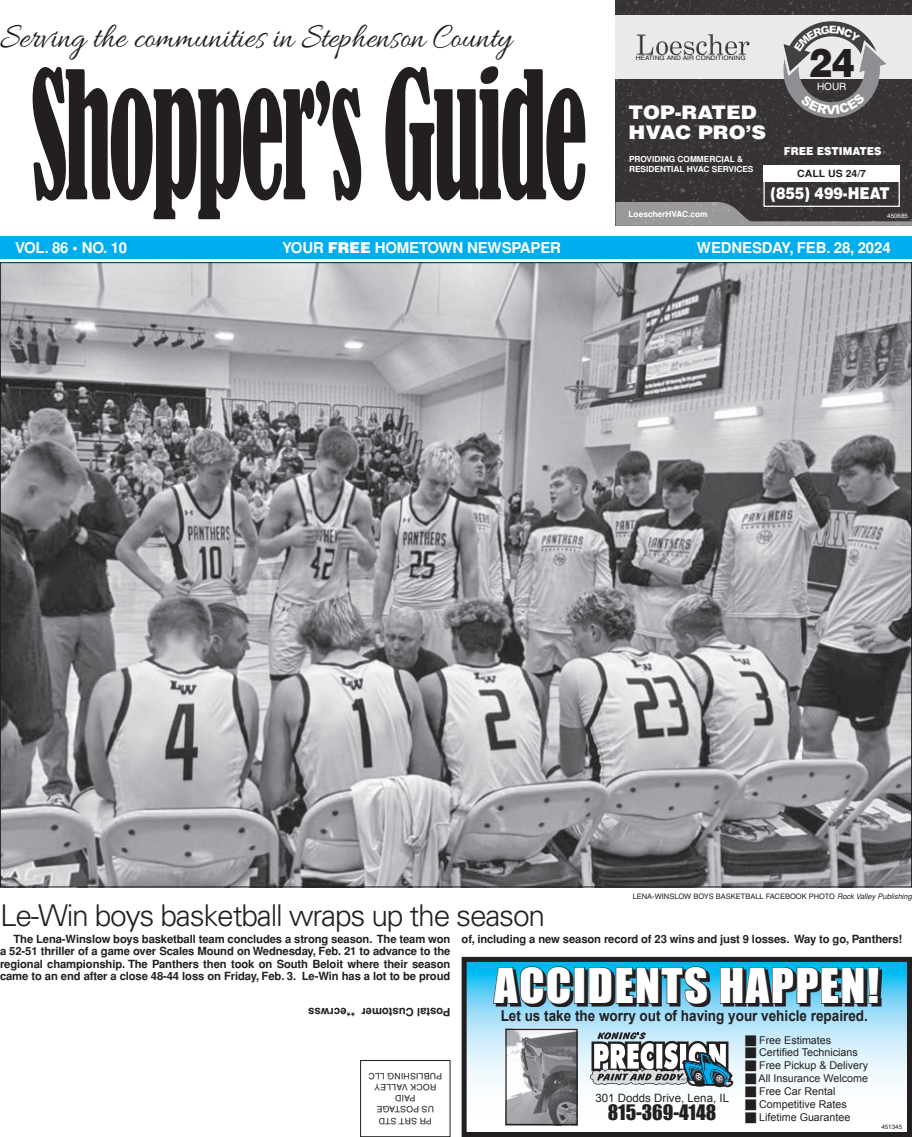
<style>
.page{position:relative;width:912px;height:1137px;background:#fff}
.page>*{position:absolute;margin:0;border:0;box-sizing:border-box;transform-origin:0 0}
.t1{font:condensed 165px "Bernard";letter-spacing:-.035em;color:#231f20;scale:.59 1}
.t2{font:44.25px "Impact";letter-spacing:.03em;color:#fff;scale:1.04 1}
.t3{font:900 39.62px "Helvetica";color:#231f20;scale:.88 1}
.t4{font:36.25px "Allura";letter-spacing:-.005em;color:#231f20;scale:.92 1}
.t5{font:300 30px "Univers";letter-spacing:-.04em;color:#231f20}
.t6{font:19.5px "Impact";color:#231f20}
.t7{font:900 18.75px/20.2px "Helvetica";color:#fff;scale:1.08 1}
.t8{font:900 16.25px "Helvetica";color:#fff;scale:.87 1}
.t9{font:700 15px "Helvetica";letter-spacing:-.01em;color:#fff}
.t10{font:700 15px "Arial";color:#231f20;scale:.9 1}
.t11{font:11.5px "Arial";color:#231f20}
.t12{font:700 11.25px/12.5px "Helvetica";letter-spacing:-.01em;color:#231f20;text-align:justify}
.t13{font:900 11px "Helvetica";color:#fff;scale:.93 1}
.t14{font:10.75px/12.9px "Arial";color:#231f20}
.t15{font:10px "Helvetica";color:#fff}
.t16{font:700 9.88px "Helvetica";color:#231f20;scale:1.06 1}
.t17{font:8.75px/11.2px "Helvetica";letter-spacing:.02em;color:#231f20;text-align:center}
.t18{font:700 8.25px/9.6px "Helvetica";color:#fff}
.t19{font:7.5px "Helvetica";color:#231f20}
.t20{font:italic 7.5px "Helvetica";color:#231f20}
.t21{font:6.25px "Helvetica";color:#fff}
.t22{font:6.25px "Helvetica";color:#231f20}
.t23{font:6.12px "Helvetica";color:#231f20;scale:1.1 1}
.s1{font-size:143.75px}
.s2{font-weight:900}
</style>
<div class="page">
<div style="left:0;top:236px;width:911px;height:23px;background:#00aeef"></div>
<svg style="left:615px;top:1px;width:296px;height:225px;background:#383536"></svg>
<div style="left:615px;top:15px;width:296px;height:64px;background:#eaeaea"></div>
<img style="left:781px;top:21px;width:106px;height:98px">
<img style="left:636px;top:34px;width:114px;height:21px">
<div style="left:763px;top:165px;width:136px;height:16px;background:#fff"></div>
<svg style="left:615px;top:201px;width:296px;height:25px;background:#6e6b6c"></svg>
<div style="left:360px;top:1060px;width:90px;height:76px;border:1px solid #231f20"></div>
<svg style="left:467px;top:962px;width:438px;height:164px"></svg>
<div style="left:461px;top:956px;width:450px;height:180px;border:5px solid #231f20"></div>
<svg style="left:495px;top:969px;width:386px;height:38px;background:#407082"></svg>
<svg style="left:492px;top:962px;width:79px;height:43px;background:#215060"></svg>
<div style="left:574px;top:967px;width:11px;height:36px;border:1px solid #231f20"></div>
<svg style="left:588px;top:965px;width:120px;height:40px;background:#254552"></svg>
<svg style="left:719px;top:962px;width:160px;height:42px;background:#224d5d"></svg>
<svg style="left:589px;top:1031px;width:144px;height:56px"></svg>
<img style="left:507px;top:1030px;width:68px;height:92px">
<div style="left:505px;top:1028px;width:72px;height:96px;border:1px solid #231f20"></div>
<img style="left:2px;top:264px;width:907px;height:621px">
<svg style="left:745px;top:1034px;width:11px;height:88px"></svg>
<p class="t4" style="left:0;top:17px;width:557px">Serving the communities in Stephenson County</p>
<p class="t1" style="left:31px;top:40px;width:945px">Shopper<span class="s1">’</span>s Guide</p>
<p class="t23" style="left:635px;top:55px;width:101px">HEATING AND AIR CONDITIONING</p>
<p class="t3" style="left:808px;top:36px;width:54px">24</p>
<p class="t15" style="left:816px;top:81px;width:31px">HOUR</p>
<p class="t7" style="left:628px;top:101px;width:129px">TOP-RATED<br>HVAC PRO’S</p>
<p class="t18" style="left:628px;top:154px;width:126px">PROVIDING COMMERCIAL &amp;<br>RESIDENTIAL HVAC SERVICES</p>
<p class="t13" style="left:783px;top:144px;width:106px">FREE ESTIMATES</p>
<p class="t16" style="left:797px;top:168px;width:66px">CALL US 24/7</p>
<p class="t8" style="left:770px;top:182px;width:138px">(855) 499-HEAT</p>
<p class="t18" style="left:628px;top:209px;width:80px">LoescherHVAC.com</p>
<p class="t21" style="left:886px;top:212px;width:22px">450685</p>
<p class="t9" style="left:15px;top:239px;width:114px">VOL. 86 • NO. 10</p>
<p class="t9" style="left:282px;top:239px;width:280px">YOUR <span class="s2">FREE</span> HOMETOWN NEWSPAPER</p>
<p class="t9" style="left:696px;top:239px;width:195px">WEDNESDAY, FEB. 28, 2024</p>
<p class="t19" style="left:632px;top:891px;width:11px">LENA</p>
<p class="t19" style="left:652px;top:891px;width:15px">-WINSLO</p>
<p class="t19" style="left:684px;top:891px;width:16px">W BOYS</p>
<p class="t19" style="left:715px;top:891px;width:6px">BASKETBALL</p>
<p class="t19" style="left:765px;top:891px;width:6px">FACEBOOK</p>
<p class="t19" style="left:808px;top:891px;width:12px">PHOTO</p>
<p class="t20" style="left:836px;top:891px;width:76px">Rock Valley Publishing</p>
<p class="t5" style="left:0;top:897px;width:546px">Le-Win boys basketball wraps up the season</p>
<p class="t12" style="left:0;top:932px;width:452px;text-indent:14px">The Lena-Winslow boys basketball team concludes a strong season. The team won a 52-51 thriller of a game over Scales Mound on Wednesday, Feb. 21 to advance to the regional championship. The Panthers then took on South Beloit where their season came to an end after a close 48-44 loss on Friday, Feb. 3. Le-Win has a lot to be proud</p>
<p class="t12" style="left:461px;top:932px;width:442px">of, including a new season record of 23 wins and just 9 losses. Way to go, Panthers!</p>
<p class="t2" style="left:494px;top:951px;width:372px">ACCIDENTS HAPPEN!</p>
<p class="t10" style="left:500px;top:1007px;width:409px">Let us take the worry out of having your vehicle repaired.</p>
<p class="t12" style="left:450px;top:1017px;width:144px;rotate:-180deg">Postal Customer **ecrwss</p>
<p class="t17" style="left:442px;top:1126px;width:75px;rotate:-180deg">PR SRT STD<br>US POSTAGE<br>PAID<br>ROCK VALLEY<br>PUBLISHING LLC</p>
<p class="t11" style="left:595px;top:1090px;width:135px">301 Dodds Drive, Lena, IL</p>
<p class="t6" style="left:607px;top:1097px;width:110px">815-369-4148</p>
<p class="t14" style="left:758px;top:1033px;width:111px">Free Estimates<br>Certified Technicians<br>Free Pickup &amp; Delivery<br>All Insurance Welcome<br>Free Car Rental<br>Competitive Rates<br>Lifetime Guarantee</p>
<p class="t22" style="left:881px;top:1122px;width:22px">451345</p>
</div>
